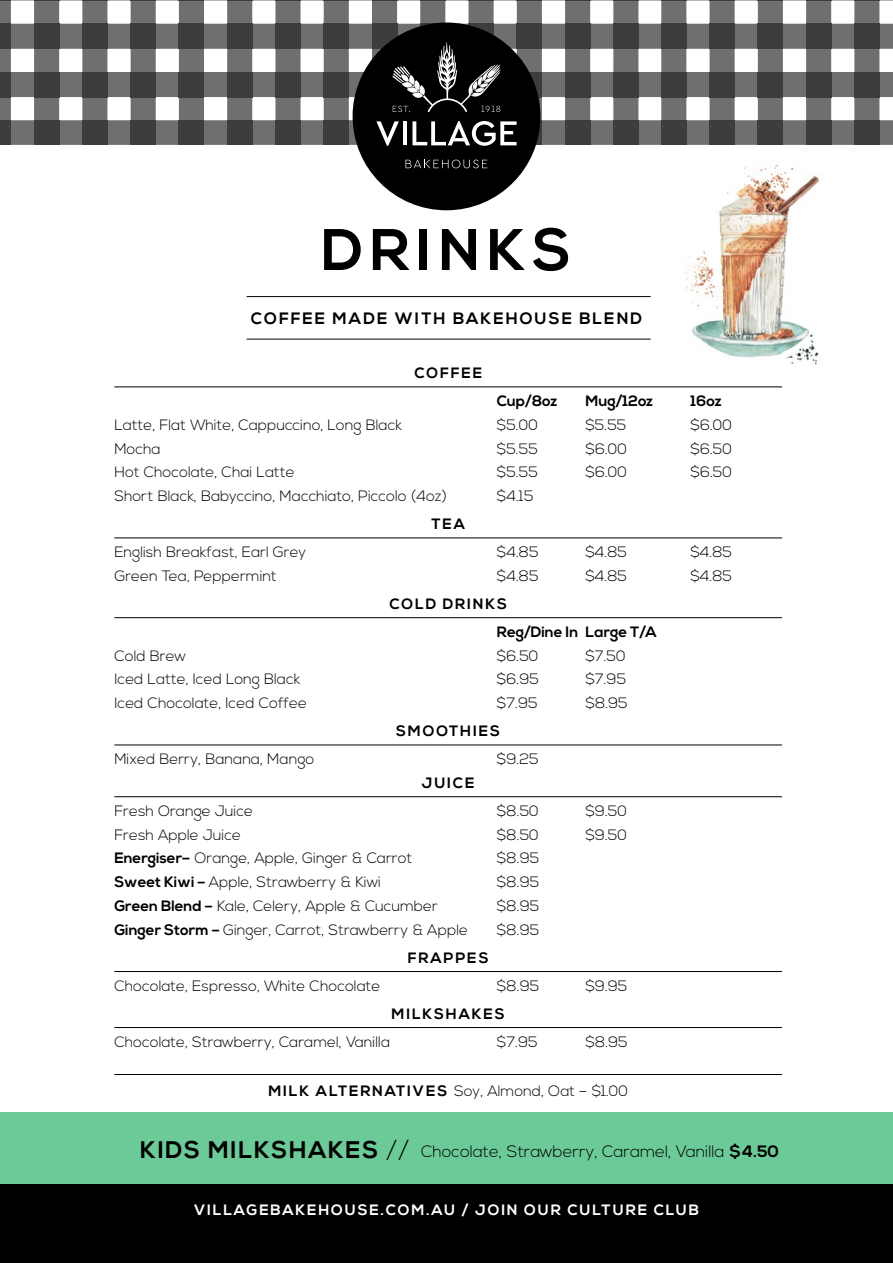
<style>
.page{position:relative;width:893px;height:1263px;background:#fff}
.page>*{position:absolute;margin:0;border:0;box-sizing:border-box;transform-origin:0 0}
.t1{font:700 58.5px "Nexa";letter-spacing:.12em;color:#000}
.t2{font:300 16.5px "Nexa";color:#000}
.t3{font:700 16.5px "Nexa";letter-spacing:.12em;color:#000}
.t4{font:300 15px "Nexa";color:#000}
.t5{font:700 15px "Nexa";letter-spacing:.12em;color:#000}
.t6{font:700 15px "Nexa";letter-spacing:.12em;color:#fff}
.t7{font:700 15px/28px "Nexa";letter-spacing:.01em;color:#000}
.s1{font-weight:700}
.s2{font-weight:700;font-size:24px}
.s3{font-size:24px}
</style>
<div class="page">
<div style="left:0;top:1112px;width:893px;height:118px;background:#6cca98"></div>
<div style="left:0;top:1184px;width:893px;height:79px;background:#000"></div>
<hr style="left:247px;top:339px;width:404px;height:1px;background:#000">
<hr style="left:247px;top:296px;width:404px;height:1px;background:#000">
<hr style="left:114px;top:386px;width:668px;height:1px;background:#000">
<hr style="left:114px;top:537px;width:668px;height:1px;background:#000">
<hr style="left:114px;top:617px;width:668px;height:1px;background:#000">
<hr style="left:114px;top:745px;width:668px;height:1px;background:#000">
<hr style="left:114px;top:796px;width:668px;height:1px;background:#000">
<hr style="left:114px;top:971px;width:668px;height:1px;background:#000">
<hr style="left:114px;top:1027px;width:668px;height:1px;background:#000">
<div style="left:353px;top:23px;width:187px;height:187px;background:#000;border-radius:50%"></div>
<svg style="left:405px;top:160px;width:82px;height:8px"></svg>
<svg style="left:0;top:0;width:893px;height:146px"></svg>
<img style="left:685px;top:163px;width:135px;height:202px">
<hr style="left:114px;top:1074px;width:668px;height:1px;background:#000">
<h1 class="t1" style="left:322px;top:216px;width:251px">DRINKS</h1>
<p class="t3" style="left:251px;top:309px;width:393px">COFFEE MADE WITH BAKEHOUSE BLEND</p>
<p class="t5" style="left:414px;top:364px;width:69px">COFFEE</p>
<p class="t5" style="left:497px;top:392px;width:62px">Cup/8oz</p>
<p class="t5" style="left:585px;top:392px;width:69px">Mug/12oz</p>
<p class="t5" style="left:690px;top:392px;width:33px">16oz</p>
<p class="t4" style="left:114px;top:416px;width:289px">Latte, Flat White, Cappuccino, Long Black</p>
<p class="t4" style="left:497px;top:416px;width:42px">$5.00</p>
<p class="t4" style="left:585px;top:416px;width:43px">$5.55</p>
<p class="t4" style="left:690px;top:416px;width:43px">$6.00</p>
<p class="t4" style="left:114px;top:440px;width:48px">Mocha</p>
<p class="t4" style="left:497px;top:440px;width:43px">$5.55</p>
<p class="t4" style="left:585px;top:440px;width:43px">$6.00</p>
<p class="t4" style="left:690px;top:440px;width:43px">$6.50</p>
<p class="t4" style="left:114px;top:463px;width:182px">Hot Chocolate, Chai Latte</p>
<p class="t4" style="left:497px;top:463px;width:43px">$5.55</p>
<p class="t4" style="left:585px;top:463px;width:43px">$6.00</p>
<p class="t4" style="left:690px;top:463px;width:43px">$6.50</p>
<p class="t4" style="left:114px;top:487px;width:334px">Short Black, Babyccino, Macchiato, Piccolo (4oz)</p>
<p class="t4" style="left:497px;top:487px;width:38px">$4.15</p>
<p class="t5" style="left:431px;top:515px;width:35px">TEA</p>
<p class="t4" style="left:114px;top:543px;width:193px">English Breakfast, Earl Grey</p>
<p class="t4" style="left:497px;top:543px;width:43px">$4.85</p>
<p class="t4" style="left:585px;top:543px;width:43px">$4.85</p>
<p class="t4" style="left:690px;top:543px;width:43px">$4.85</p>
<p class="t4" style="left:114px;top:567px;width:164px">Green Tea, Peppermint</p>
<p class="t4" style="left:497px;top:567px;width:43px">$4.85</p>
<p class="t4" style="left:585px;top:567px;width:43px">$4.85</p>
<p class="t4" style="left:690px;top:567px;width:43px">$4.85</p>
<p class="t7" style="left:497px;top:590px;width:161px;text-indent:-107px">COLD DRINKS<br>Reg/Dine In Large T/A</p>
<p class="t4" style="left:114px;top:647px;width:73px">Cold Brew</p>
<p class="t4" style="left:497px;top:647px;width:43px">$6.50</p>
<p class="t4" style="left:585px;top:647px;width:42px">$7.50</p>
<p class="t4" style="left:114px;top:670px;width:187px">Iced Latte, Iced Long Black</p>
<p class="t4" style="left:497px;top:670px;width:44px">$6.95</p>
<p class="t4" style="left:585px;top:670px;width:42px">$7.95</p>
<p class="t4" style="left:114px;top:694px;width:194px">Iced Chocolate, Iced Coffee</p>
<p class="t4" style="left:497px;top:694px;width:42px">$7.95</p>
<p class="t4" style="left:585px;top:694px;width:44px">$8.95</p>
<p class="t5" style="left:396px;top:722px;width:105px">SMOOTHIES</p>
<p class="t4" style="left:114px;top:750px;width:201px">Mixed Berry, Banana, Mango</p>
<p class="t4" style="left:497px;top:750px;width:43px">$9.25</p>
<p class="t5" style="left:422px;top:774px;width:54px">JUICE</p>
<p class="t4" style="left:114px;top:802px;width:140px">Fresh Orange Juice</p>
<p class="t4" style="left:497px;top:802px;width:43px">$8.50</p>
<p class="t4" style="left:585px;top:802px;width:43px">$9.50</p>
<p class="t4" style="left:114px;top:826px;width:128px">Fresh Apple Juice</p>
<p class="t4" style="left:497px;top:826px;width:43px">$8.50</p>
<p class="t4" style="left:585px;top:826px;width:43px">$9.50</p>
<p class="t4" style="left:114px;top:849px;width:300px"><span class="s1">Energiser–</span> Orange, Apple, Ginger &amp; Carrot</p>
<p class="t4" style="left:497px;top:849px;width:44px">$8.95</p>
<p class="t4" style="left:114px;top:873px;width:268px"><span class="s1">Sweet Kiwi –</span> Apple, Strawberry &amp; Kiwi</p>
<p class="t4" style="left:497px;top:873px;width:44px">$8.95</p>
<p class="t4" style="left:114px;top:897px;width:325px"><span class="s1">Green Blend –</span> Kale, Celery, Apple &amp; Cucumber</p>
<p class="t4" style="left:497px;top:897px;width:44px">$8.95</p>
<p class="t4" style="left:114px;top:921px;width:355px"><span class="s1">Ginger Storm –</span> Ginger, Carrot, Strawberry &amp; Apple</p>
<p class="t4" style="left:497px;top:921px;width:44px">$8.95</p>
<p class="t5" style="left:408px;top:949px;width:82px">FRAPPES</p>
<p class="t4" style="left:114px;top:977px;width:267px">Chocolate, Espresso, White Chocolate</p>
<p class="t4" style="left:497px;top:977px;width:44px">$8.95</p>
<p class="t4" style="left:585px;top:977px;width:44px">$9.95</p>
<p class="t5" style="left:392px;top:1005px;width:115px">MILKSHAKES</p>
<p class="t4" style="left:114px;top:1033px;width:277px">Chocolate, Strawberry, Caramel, Vanilla</p>
<p class="t4" style="left:497px;top:1033px;width:42px">$7.95</p>
<p class="t4" style="left:585px;top:1033px;width:44px">$8.95</p>
<p class="t4" style="left:268px;top:1082px;width:361px"><span class="s1">MILK A LTERNATIVE S</span> Soy, Almond, Oat – $1.00</p>
<p class="t2" style="left:140px;top:1142px;width:640px"><span class="s2">KIDS MILKSHAKES</span> <span class="s3">//</span> Chocolate, Strawberry, Caramel, Vanilla <span class="s1">$4.50</span></p>
<p class="t6" style="left:194px;top:1201px;width:506px">VILLAGEBAKEHOUSE.COM.AU / JOIN OUR CULTURE CLUB</p>
</div>
